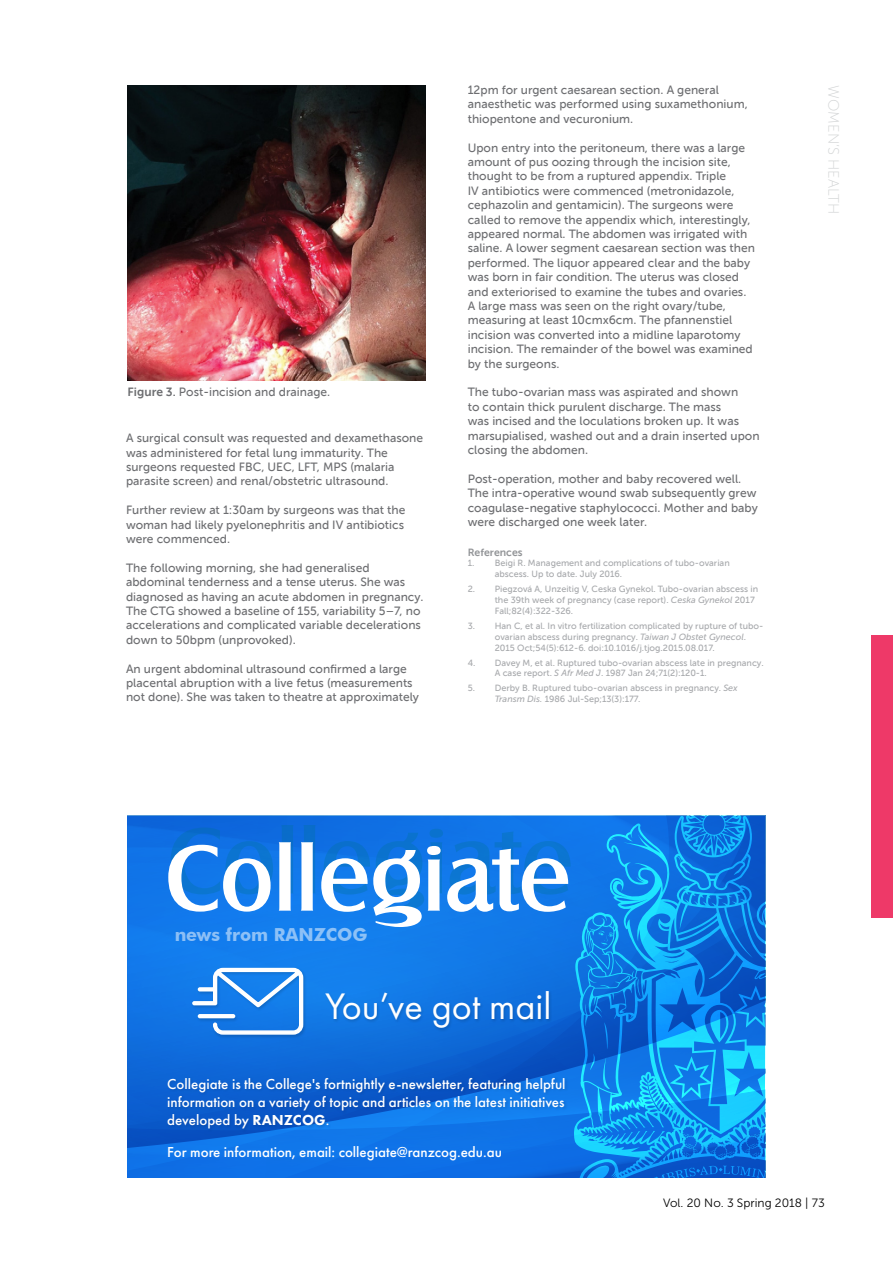
<style>
.page{position:relative;width:893px;height:1263px;background:#fff}
.page>*{position:absolute;margin:0;border:0;box-sizing:border-box;transform-origin:0 0}
.t1{font:38.25px "Futura PT";color:#fff}
.t2{font:700 18px "Futura BT";color:#fff}
.t3{font:500 15px/18px "Futura PT";color:#fff;text-align:justify}
.t4{font:15px "Museo Sans 100";color:#d1d3d4}
.t5{font:12px/14.4px "Museo Sans 500";color:#6d6e71}
.t6{font:12px "Museo Sans 300";color:#000}
.t7{font:10.5px "Museo Sans 700";color:#939598}
.t8{font:9px/10.8px "Museo Sans 500";color:#a7a9ac}
.s1{font-family:"Museo Sans 700"}
.s2{font-style:italic}
.s3{font-weight:800}
</style>
<div class="page">
<div style="left:872px;top:636px;width:21px;height:282px;background:#ee3968"></div>
<div style="left:127px;top:1162px;width:447px;height:15px;background:#0d6ee6"></div>
<svg style="left:127px;top:816px;width:447px;height:346px;background:#0f71e2"></svg>
<svg style="left:574px;top:816px;width:191px;height:361px;background:#1085e4"></svg>
<svg style="left:710px;top:1010px;width:18px;height:32px"></svg>
<svg style="left:598px;top:930px;width:10px;height:16px"></svg>
<svg style="left:637px;top:979px;width:4px;height:18px"></svg>
<svg style="left:603px;top:1022px;width:7px;height:67px"></svg>
<svg style="left:590px;top:1053px;width:6px;height:17px"></svg>
<svg style="left:654px;top:1166px;width:112px;height:11px"></svg>
<svg style="left:754px;top:1133px;width:4px;height:3px"></svg>
<svg style="left:744px;top:1143px;width:15px;height:13px"></svg>
<svg style="left:685px;top:1133px;width:4px;height:3px"></svg>
<svg style="left:684px;top:1143px;width:14px;height:13px"></svg>
<svg style="left:710px;top:1149px;width:24px;height:7px"></svg>
<svg style="left:168px;top:827px;width:105px;height:85px"></svg>
<svg style="left:279px;top:825px;width:14px;height:86px"></svg>
<svg style="left:301px;top:825px;width:270px;height:102px"></svg>
<img style="left:323px;top:984px;width:234px;height:50px">
<img style="left:189px;top:965px;width:120px;height:75px">
<svg style="left:191px;top:967px;width:113px;height:68px"></svg>
<div style="left:198px;top:1014px;width:37px;height:4px;border:2px solid #fff"></div>
<img style="left:165px;top:1074px;width:408px;height:61px">
<img style="left:128px;top:85px;width:297px;height:296px">
<p class="t5" style="left:128px;top:384px;width:204px"><span class="s1">Figure 3.</span> Post-incision and drainage.</p>
<p class="t5" style="left:126px;top:431px;width:299px">A surgical consult was requested and dexamethasone was administered for fetal lung immaturity. The surgeons requested FBC, UEC, LFT, MPS (malaria parasite screen) and renal/obstetric ultrasound.</p>
<p class="t5" style="left:126px;top:503px;width:281px;text-align:justify">Further review at 1:30am by surgeons was that the woman had likely pyelonephritis and IV antibiotics were commenced.</p>
<p class="t5" style="left:126px;top:561px;width:299px">The following morning, she had generalised abdominal tenderness and a tense uterus. She was diagnosed as having an acute abdomen in pregnancy.<br>The CTG showed a baseline of 155, variability 5–7, no accelerations and complicated variable decelerations down to 50bpm (unprovoked).</p>
<p class="t5" style="left:126px;top:661px;width:295px">An urgent abdominal ultrasound confirmed a large placental abruption with a live fetus (measurements not done). She was taken to theatre at approximately</p>
<p class="t5" style="left:468px;top:83px;width:281px">12pm for urgent caesarean section. A general anaesthetic was performed using suxamethonium, thiopentone and vecuronium.</p>
<p class="t5" style="left:468px;top:140px;width:289px">Upon entry into the peritoneum, there was a large amount of pus oozing through the incision site, thought to be from a ruptured appendix. Triple<br>IV antibiotics were commenced (metronidazole, cephazolin and gentamicin). The surgeons were called to remove the appendix which, interestingly, appeared normal. The abdomen was irrigated with saline. A lower segment caesarean section was then performed. The liquor appeared clear and the baby was born in fair condition. The uterus was closed and exteriorised to examine the tubes and ovaries.<br>A large mass was seen on the right ovary/tube, measuring at least 10cmx6cm. The pfannenstiel incision was converted into a midline laparotomy incision. The remainder of the bowel was examined by the surgeons.</p>
<p class="t5" style="left:468px;top:385px;width:293px">The tubo-ovarian mass was aspirated and shown<br>to contain thick purulent discharge. The mass<br>was incised and the loculations broken up. It was marsupialised, washed out and a drain inserted upon closing the abdomen.</p>
<p class="t5" style="left:468px;top:472px;width:292px">Post-operation, mother and baby recovered well.<br>The intra-operative wound swab subsequently grew coagulase-negative staphylococci. Mother and baby were discharged one week later.</p>
<p class="t7" style="left:468px;top:546px;width:56px">References</p>
<p class="t8" style="left:495px;top:558px;width:237px;text-indent:-27px">1. Beigi R. Management and complications of tubo-ovarian abscess. Up to date. July 2016.</p>
<p class="t8" style="left:495px;top:584px;width:265px;text-indent:-27px">2. Piegzová A, Unzeitig V, Ceska Gynekol. Tubo-ovarian abscess in the 39th week of pregnancy (case report). <span class="s2">Ceska Gynekol</span> 2017<br>Fall;82(4):322-326.</p>
<p class="t8" style="left:495px;top:620px;width:270px;text-indent:-27px">3. Han C, et al. In vitro fertilization complicated by rupture of tubo&shy;ovarian abscess during pregnancy. <span class="s2">Taiwan J Obstet Gynecol</span>.<br>2015 Oct;54(5):612-6. doi:10.1016/j.tjog.2015.08.017.</p>
<p class="t8" style="left:495px;top:657px;width:270px;text-indent:-27px">4. Davey M, et al. Ruptured tubo-ovarian abscess late in pregnancy.<br>A case report. <span class="s2">S Afr Med J</span>. 1987 Jan 24;71(2):120-1.</p>
<p class="t8" style="left:495px;top:683px;width:245px;text-indent:-27px">5. Derby B. Ruptured tubo-ovarian abscess in pregnancy. <span class="s2">Sex<br>Transm Dis.</span> 1986 Jul-Sep;13(3):177.</p>
<p class="t4" style="left:842px;top:85px;width:131px;rotate:90deg">WOMEN’S HEALTH</p>
<h2 class="t2" style="left:174px;top:923px;width:195px">news from RANZCOG</h2>
<h1 class="t1" style="left:325px;top:983px;width:228px">You’ve got mail</h1>
<p class="t3" style="left:167px;top:1075px;width:400px">Collegiate is the College's fortnightly e-newsletter, featuring helpful information on a variety of topic and articles on the latest initiatives developed by <span class="s3">RANZCOG</span>.</p>
<p class="t3" style="left:167px;top:1142px;width:336px">For more information, email: collegiate@ranzcog.edu.au</p>
<p class="t6" style="left:663px;top:1196px;width:163px">Vol. 20 No. 3 Spring 2018 | 73</p>
</div>
